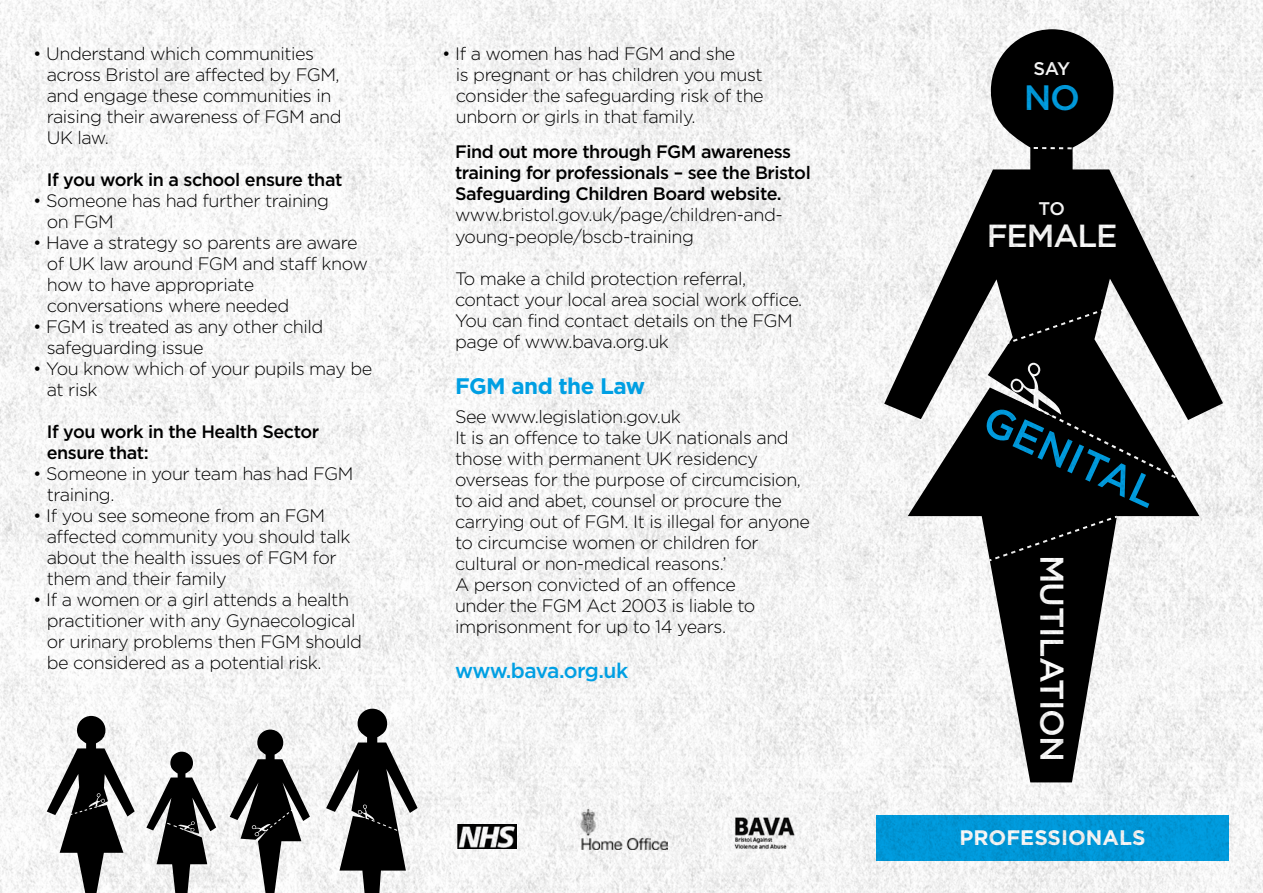
<style>
.page{position:relative;width:1263px;height:893px;background:#fff}
.page>*{position:absolute;margin:0;border:0;box-sizing:border-box;transform-origin:0 0}
.t1{font:500 42.3px "Gotham HTF";color:#009fe3}
.t2{font:500 35.25px "Gotham HTF";color:#009fe3}
.t3{font:500 32.85px "Gotham HTF";letter-spacing:-.02em;color:#fff}
.t4{font:500 31.95px "Gotham HTF";letter-spacing:-.035em;color:#fff}
.t5{font:700 22.5px "Gotham HTF";letter-spacing:-.025em;color:#009fe3}
.t6{font:500 21px "Gotham HTF";letter-spacing:-.035em;color:#009fe3}
.t7{font:700 21px "Gotham HTF";color:#fff}
.t8{font:500 18.3px "Gotham HTF";color:#fff}
.t9{font:300 18px/21px "Gotham HTF";letter-spacing:-.025em;color:#000}
.t10{font:500 18px/21px "Gotham HTF";letter-spacing:-.025em;color:#000}
</style>
<div class="page">
<img style="left:0;top:0;width:1263px;height:893px">
<img style="left:458px;top:825px;width:58px;height:24px">
<img style="left:732px;top:813px;width:66px;height:36px">
<img style="left:576px;top:809px;width:92px;height:41px">
<svg style="left:47px;top:716px;width:88px;height:177px"></svg>
<svg style="left:146px;top:752px;width:70px;height:141px"></svg>
<svg style="left:326px;top:709px;width:92px;height:184px"></svg>
<svg style="left:230px;top:730px;width:80px;height:163px"></svg>
<svg style="left:884px;top:29px;width:339px;height:753px;fill:#f1f1f1"></svg>
<svg style="left:965px;top:145px;width:226px;height:423px"></svg>
<div style="left:876px;top:815px;width:353px;height:46px;background:#0097d8"></div>
<p class="t9" style="left:47px;top:43px;width:296px;text-indent:-14px">• Understand which communities across Bristol are affected by FGM, and engage these communities in raising their awareness of FGM and<br>UK law.</p>
<p class="t10" style="left:47px;top:169px;width:297px">If you work in a school ensure that</p>
<p class="t9" style="left:47px;top:190px;width:284px;text-indent:-14px">• Someone has had further training on FGM</p>
<p class="t9" style="left:47px;top:232px;width:323px;text-indent:-14px">• Have a strategy so parents are aware of UK law around FGM and staff know how to have appropriate conversations where needed</p>
<p class="t9" style="left:47px;top:316px;width:278px;text-indent:-14px">• FGM is treated as any other child safeguarding issue</p>
<p class="t9" style="left:47px;top:358px;width:327px;text-indent:-14px">• You know which of your pupils may be at risk</p>
<p class="t10" style="left:47px;top:421px;width:274px">If you work in the Health Sector ensure that:</p>
<p class="t9" style="left:47px;top:463px;width:308px;text-indent:-14px">• Someone in your team has had FGM training.</p>
<p class="t9" style="left:47px;top:505px;width:305px;text-indent:-14px">• If you see someone from an FGM affected community you should talk about the health issues of FGM for them and their family</p>
<p class="t9" style="left:47px;top:589px;width:317px;text-indent:-14px">• If a women or a girl attends a health practitioner with any Gynaecological or urinary problems then FGM should be considered as a potential risk.</p>
<p class="t9" style="left:456px;top:43px;width:310px;text-indent:-14px">• If a women has had FGM and she<br>is pregnant or has children you must consider the safeguarding risk of the unborn or girls in that family.</p>
<p class="t10" style="left:455px;top:141px;width:357px">Find out more through FGM awareness training for professionals – see the Bristol<br>Safeguarding Children Board website.</p>
<p class="t9" style="left:455px;top:204px;width:329px">www.bristol.gov.uk/page/children-and&shy;young-people/bscb-training</p>
<p class="t9" style="left:455px;top:267px;width:349px">To make a child protection referral, contact your local area social work office.<br>You can find contact details on the FGM page of www.bava.org.uk</p>
<p class="t5" style="left:455px;top:373px;width:192px">FGM AND THE LAW</p>
<p class="t9" style="left:455px;top:406px;width:356px">See www.legislation.gov.uk<br>It is an offence to take UK nationals and those with permanent UK residency overseas for the purpose of circumcision, to aid and abet, counsel or procure the carrying out of FGM. It is illegal for anyone to circumcise women or children for cultural or non-medical reasons.’<br>A person convicted of an offence<br>under the FGM Act 2003 is liable to imprisonment for up to 14 years.</p>
<p class="t6" style="left:455px;top:659px;width:175px">www.bava.org.uk</p>
<p class="t8" style="left:1033px;top:58px;width:38px">SAY</p>
<h2 class="t2" style="left:1024px;top:77px;width:58px">NO</h2>
<p class="t8" style="left:1038px;top:199px;width:28px">TO</p>
<h3 class="t4" style="left:987px;top:218px;width:132px">FEMALE</h3>
<h1 class="t1" style="left:996px;top:395px;width:187px;rotate:25deg">GENITAL</h1>
<h3 class="t3" style="left:1071px;top:555px;width:209px;rotate:90deg">MUTILATION</h3>
<p class="t7" style="left:959px;top:826px;width:188px">PROFESSIONALS</p>
</div>
